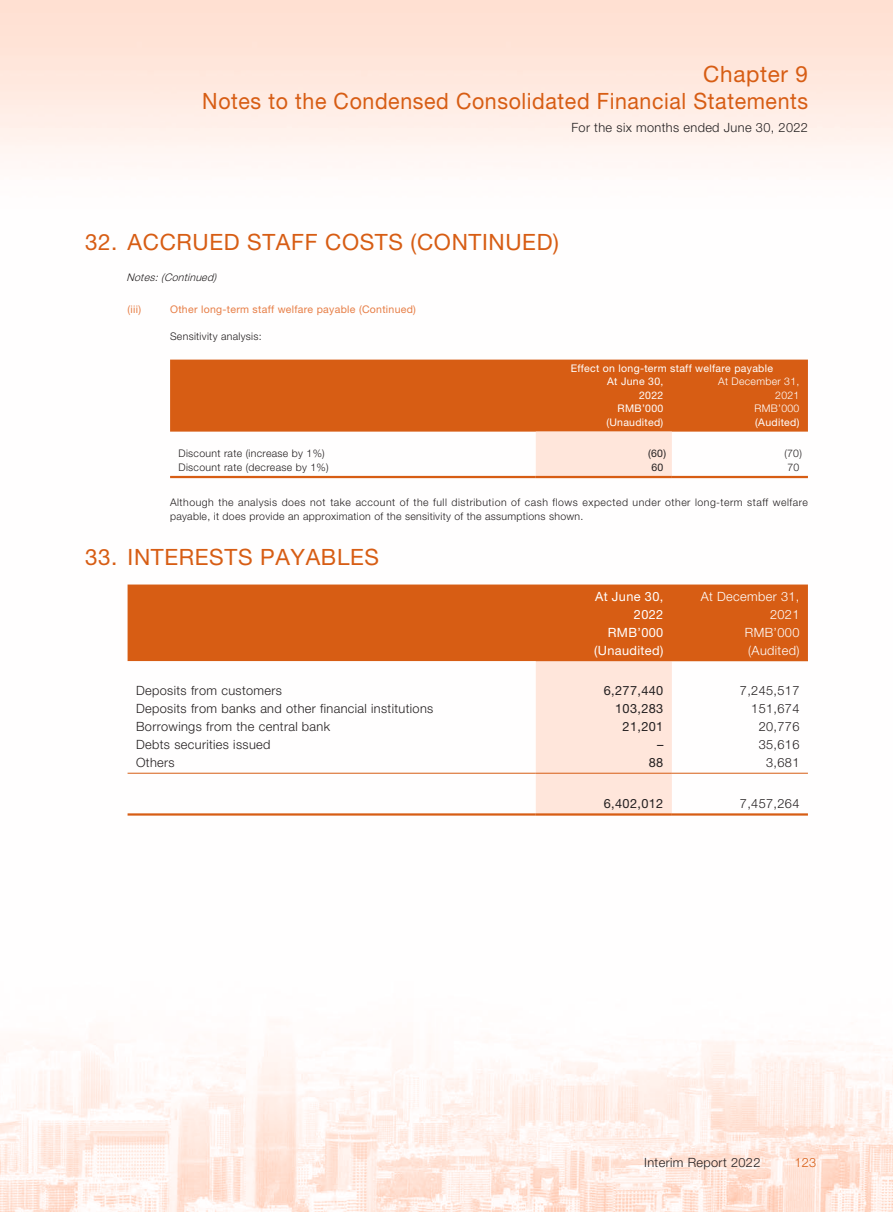
<style>
.page{position:relative;width:893px;height:1212px;background:#fff}
.page>*{position:absolute;margin:0;border:0;box-sizing:border-box;transform-origin:0 0}
.t1{font:22.5px/27px "Helvetica Neue LT Std";letter-spacing:.03em;color:#d75d14;text-align:right}
.t2{font:300 12.75px "Helvetica Neue LT Std";letter-spacing:.03em;color:#231f20}
.t3{font:12.75px "Helvetica Neue LT Std";letter-spacing:.03em;color:#231f20}
.t4{font:300 12.75px "Helvetica Neue LT Std";letter-spacing:.03em;color:#fff}
.t5{font:12.75px "Helvetica Neue LT Std";letter-spacing:.03em;color:#fff}
.t6{font:300 12.75px "Helvetica Neue LT Std";color:#d75d14}
.t7{font:300 10.5px/13.5px "Helvetica Neue LT Std";letter-spacing:.03em;color:#231f20}
.t8{font:10.5px/13.5px "Helvetica Neue LT Std";letter-spacing:.03em;color:#fff}
.t9{font:10.5px "Helvetica Neue LT Std";letter-spacing:.03em;color:#e77e46}
.t10{font:300 10.5px "Helvetica Neue LT Std";letter-spacing:.03em;color:#fff}
.t11{font:italic 300 10.5px "Helvetica Neue LT Std";color:#231f20}
.t12{font:10.5px "Helvetica Neue LT Std";color:#231f20}
</style>
<div class="page">
<img style="left:0;top:0;width:893px;height:1212px">
<div style="left:170px;top:360px;width:638px;height:72px;background:#d75d14"></div>
<div style="left:536px;top:432px;width:136px;height:44px;background:#ffe6db"></div>
<hr style="left:170px;top:476px;width:366px;height:2px;background:#d75d14">
<hr style="left:536px;top:476px;width:136px;height:2px;background:#d75d14">
<hr style="left:672px;top:476px;width:136px;height:2px;background:#d75d14">
<div style="left:128px;top:584px;width:680px;height:77px;background:#d75d14"></div>
<div style="left:536px;top:661px;width:136px;height:152px;background:#ffe6db"></div>
<hr style="left:536px;top:660px;width:136px;height:1px;background:#d75d14">
<hr style="left:672px;top:660px;width:136px;height:1px;background:#d75d14">
<hr style="left:128px;top:773px;width:408px;height:1px;background:#d75d14">
<hr style="left:536px;top:773px;width:136px;height:1px;background:#d75d14">
<hr style="left:672px;top:773px;width:136px;height:1px;background:#d75d14">
<hr style="left:128px;top:813px;width:408px;height:2px;background:#d75d14">
<hr style="left:536px;top:813px;width:136px;height:2px;background:#d75d14">
<hr style="left:672px;top:813px;width:136px;height:2px;background:#d75d14">
<h1 class="t1" style="left:202px;top:61px;width:607px">Chapter 9<br>Notes to the Condensed Consolidated Financial Statements</h1>
<p class="t2" style="left:571px;top:120px;width:238px">For the six months ended June 30, 2022</p>
<h1 class="t1" style="left:85px;top:228px;width:475px">32. ACCRUED STAFF COSTS (CONTINUED)</h1>
<p class="t11" style="left:126px;top:271px;width:91px">Notes:(Continued)</p>
<p class="t9" style="left:128px;top:303px;width:15px">(iii)</p>
<p class="t9" style="left:170px;top:303px;width:247px">Other long-term staff welfare payable (Continued)</p>
<p class="t7" style="left:170px;top:329px;width:93px">Sensitivity analysis:</p>
<p class="t8" style="left:607px;top:361px;width:167px;text-indent:-36px">Effect on long-term staff welfare payable<br>At June 30,</p>
<p class="t10" style="left:718px;top:375px;width:83px">At December 31,</p>
<p class="t8" style="left:639px;top:388px;width:26px">2022</p>
<p class="t10" style="left:775px;top:389px;width:26px">2021</p>
<p class="t8" style="left:618px;top:402px;width:47px">RMB’000</p>
<p class="t10" style="left:754px;top:402px;width:46px">RMB’000</p>
<p class="t8" style="left:606px;top:415px;width:59px">(Unaudited)</p>
<p class="t8" style="left:755px;top:415px;width:46px">(Audited)</p>
<p class="t7" style="left:179px;top:447px;width:148px">Discount rate (increase by 1%)</p>
<p class="t12" style="left:648px;top:447px;width:19px">(60)</p>
<p class="t7" style="left:784px;top:447px;width:19px">(70)</p>
<p class="t7" style="left:179px;top:460px;width:152px">Discount rate (decrease by 1%)</p>
<p class="t12" style="left:651px;top:461px;width:13px">60</p>
<p class="t7" style="left:787px;top:460px;width:13px">70</p>
<p class="t7" style="left:170px;top:496px;width:639px">Although the analysis does not take account of the full distribution of cash flows expected under other long-term staff welfare payable, it does provide an approximation of the sensitivity of the assumptions shown.</p>
<h1 class="t1" style="left:85px;top:543px;width:296px">33. INTERESTS PAYABLES</h1>
<p class="t5" style="left:595px;top:589px;width:70px">At June 30,</p>
<p class="t4" style="left:701px;top:589px;width:100px">At December 31,</p>
<p class="t5" style="left:634px;top:607px;width:31px">2022</p>
<p class="t4" style="left:770px;top:607px;width:31px">2021</p>
<p class="t5" style="left:608px;top:625px;width:57px">RMB’000</p>
<p class="t4" style="left:745px;top:625px;width:56px">RMB’000</p>
<p class="t5" style="left:594px;top:643px;width:71px">(Unaudited)</p>
<p class="t4" style="left:748px;top:643px;width:53px">(Audited)</p>
<p class="t2" style="left:136px;top:683px;width:147px">Deposits from customers</p>
<p class="t3" style="left:604px;top:683px;width:61px">6,277,440</p>
<p class="t2" style="left:740px;top:683px;width:61px">7,245,517</p>
<p class="t2" style="left:136px;top:701px;width:299px">Deposits from banks and other financial institutions</p>
<p class="t3" style="left:615px;top:701px;width:50px">103,283</p>
<p class="t2" style="left:751px;top:701px;width:50px">151,674</p>
<p class="t2" style="left:136px;top:719px;width:196px">Borrowings from the central bank</p>
<p class="t3" style="left:623px;top:719px;width:42px">21,201</p>
<p class="t2" style="left:759px;top:719px;width:42px">20,776</p>
<p class="t2" style="left:136px;top:737px;width:136px">Debts securities issued</p>
<p class="t3" style="left:657px;top:737px;width:8px">–</p>
<p class="t2" style="left:759px;top:737px;width:42px">35,616</p>
<p class="t2" style="left:136px;top:755px;width:40px">Others</p>
<p class="t3" style="left:649px;top:755px;width:16px">88</p>
<p class="t2" style="left:766px;top:755px;width:35px">3,681</p>
<p class="t3" style="left:604px;top:796px;width:61px">6,402,012</p>
<p class="t2" style="left:740px;top:796px;width:61px">7,457,264</p>
<p class="t2" style="left:644px;top:1155px;width:118px">Interim Report 2022</p>
<p class="t6" style="left:794px;top:1155px;width:23px">123</p>
</div>
